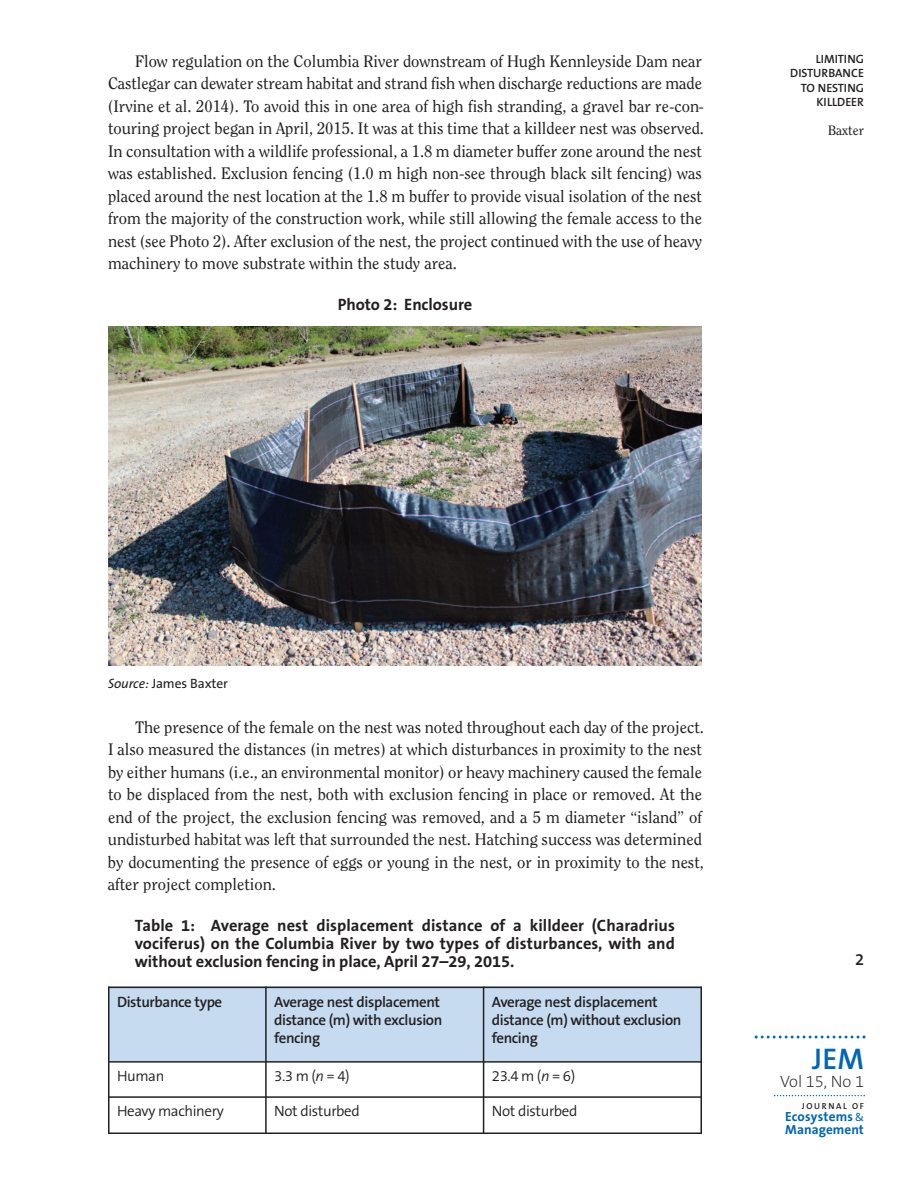
<style>
.page{position:relative;width:918px;height:1188px;background:#fff}
.page>*{position:absolute;margin:0;border:0;box-sizing:border-box;transform-origin:0 0}
.t1{font:600 30px "The Sans B6";color:#0166b3}
.t2{font:16.5px/22.5px "Clearface";color:#231f20}
.t3{font:700 16.5px/18px "The Sans B7";letter-spacing:-.005em;color:#231f20;text-align:justify}
.t4{font:200 16.5px "The Sans B2";color:#231f20}
.t5{font:600 16.5px "The Sans B6";color:#231f20}
.t6{font:600 15px/18px "The Sans B6";letter-spacing:-.025em;color:#231f20}
.t7{font:300 15px "The Sans B4";letter-spacing:-.025em;color:#231f20}
.t8{font:13.5px "The Sans B5 Plain";letter-spacing:-.005em;color:#231f20}
.t9{font:13.5px "Clearface";color:#231f20}
.t10{font:700 13.35px/12.5px "The Sans B7";letter-spacing:.005em;color:#0166b3}
.t11{font:600 12px/14.4px "The Sans B6";color:#231f20;text-align:right}
.t12{font:600 8.7px "The Sans B6";letter-spacing:.185em;color:#231f20}
.s1{font-style:italic}
.s2{font-family:"The Sans B5 Plain";font-weight:400;font-size:11.1px}
</style>
<div class="page">
<svg style="left:774px;top:1095px;width:91px;height:1px"></svg>
<svg style="left:755px;top:1036px;width:111px;height:3px"></svg>
<img style="left:108px;top:326px;width:594px;height:340px">
<div style="left:108px;top:987px;width:158px;height:75px;background:#c6daf0"></div>
<div style="left:266px;top:987px;width:218px;height:75px;background:#c6daf0"></div>
<div style="left:484px;top:987px;width:218px;height:75px;background:#c6daf0"></div>
<hr style="left:108px;top:987px;width:2px;height:147px;background:#231f20">
<hr style="left:265px;top:987px;width:2px;height:147px;background:#231f20">
<hr style="left:483px;top:987px;width:1px;height:147px;background:#231f20">
<hr style="left:700px;top:987px;width:2px;height:147px;background:#231f20">
<hr style="left:108px;top:987px;width:594px;height:1px;background:#231f20">
<hr style="left:108px;top:1061px;width:594px;height:2px;background:#231f20">
<hr style="left:108px;top:1096px;width:594px;height:2px;background:#231f20">
<hr style="left:108px;top:1132px;width:594px;height:2px;background:#231f20">
<p class="t2" style="left:108px;top:51px;width:598px;text-indent:27px">Flow regulation on the Columbia River downstream of Hugh Kennleyside Dam near Castlegar can dewater stream habitat and strand fish when discharge reductions are made (Irvine et al. 2014). To avoid this in one area of high fish stranding, a gravel bar re-con&shy;touring project began in April, 2015. It was at this time that a killdeer nest was observed.<br>In consultation with a wildlife professional, a 1.8 m diameter buffer zone around the nest was established. Exclusion fencing (1.0 m high non-see through black silt fencing) was placed around the nest location at the 1.8 m buffer to provide visual isolation of the nest from the majority of the construction work, while still allowing the female access to the nest (see Photo 2). After exclusion of the nest, the project continued with the use of heavy machinery to move substrate within the study area.</p>
<p class="t3" style="left:338px;top:295px;width:136px">Photo 2: Enclosure</p>
<p class="t11" style="left:790px;top:52px;width:75px">LIMITING<br>DISTURBANCE<br>TO NESTING<br>KILLDEER</p>
<p class="t9" style="left:828px;top:125px;width:37px">Baxter</p>
<p class="t8" style="left:108px;top:676px;width:122px"><span class="s1">Source:</span> James Baxter</p>
<p class="t2" style="left:108px;top:717px;width:598px;text-indent:27px">The presence of the female on the nest was noted throughout each day of the project.<br>I also measured the distances (in metres) at which disturbances in proximity to the nest by either humans (i.e., an environmental monitor) or heavy machinery caused the female to be displaced from the nest, both with exclusion fencing in place or removed. At the end of the project, the exclusion fencing was removed, and a 5 m diameter “island” of undisturbed habitat was left that surrounded the nest. Hatching success was determined by documenting the presence of eggs or young in the nest, or in proximity to the nest, after project completion.</p>
<p class="t3" style="left:135px;top:916px;width:542px">Table 1: Average nest displacement distance of a killdeer (Charadrius vociferus) on the Columbia River by two types of disturbances, with and without exclusion fencing in place, April 27–29, 2015.</p>
<p class="t6" style="left:117px;top:993px;width:107px">Disturbance type</p>
<p class="t6" style="left:274px;top:993px;width:170px">Average nest displacement distance (m) with exclusion fencing</p>
<p class="t6" style="left:492px;top:993px;width:191px">Average nest displacement distance (m) without exclusion fencing</p>
<p class="t7" style="left:117px;top:1068px;width:49px">Human</p>
<p class="t7" style="left:274px;top:1068px;width:77px">3.3m(<span class="s1">n</span>=4)</p>
<p class="t7" style="left:492px;top:1068px;width:85px">23.4 m (<span class="s1">n</span> = 6)</p>
<p class="t7" style="left:117px;top:1104px;width:108px">Heavy machinery</p>
<p class="t7" style="left:274px;top:1104px;width:87px">Not disturbed</p>
<p class="t7" style="left:492px;top:1104px;width:87px">Not disturbed</p>
<p class="t5" style="left:855px;top:951px;width:11px">2</p>
<h1 class="t1" style="left:812px;top:1044px;width:53px">JEM</h1>
<p class="t4" style="left:780px;top:1073px;width:85px">Vol 15, No 1</p>
<p class="t12" style="left:802px;top:1101px;width:63px">JOURNAL OF</p>
<p class="t10" style="left:785px;top:1111px;width:80px">Ecosystems <span class="s2">&amp;<br></span>Management</p>
</div>
